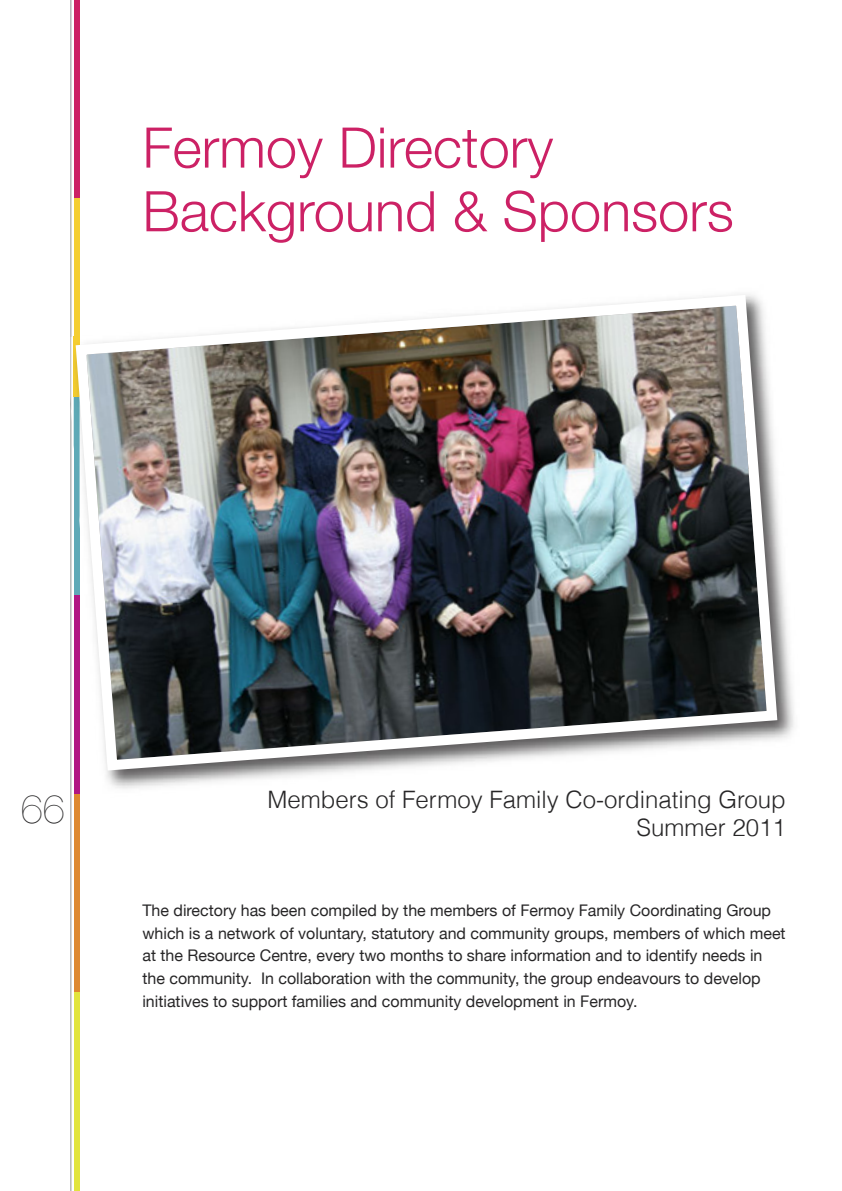
<style>
.page{position:relative;width:842px;height:1191px;background:#fff}
.page>*{position:absolute;margin:0;border:0;box-sizing:border-box;transform-origin:0 0}
.t1{font:300 56px/63.6px "Helvetica Neue";color:#cc2165}
.t2{font:200 40px "Helvetica Neue";color:#272627}
.t3{font:300 24px/28px "Helvetica";color:#272627;text-align:right}
.t4{font:16px/22.6px "Helvetica Neue";color:#272627}
</style>
<div class="page">
<div style="left:74px;top:0;width:5px;height:198px;background:#cc2165"></div>
<div style="left:74px;top:198px;width:5px;height:199px;background:#f4ce32"></div>
<div style="left:74px;top:595px;width:5px;height:199px;background:#b11783"></div>
<div style="left:74px;top:794px;width:5px;height:198px;background:#de8830"></div>
<div style="left:74px;top:992px;width:5px;height:199px;background:#e2e43d"></div>
<hr style="left:71px;top:0;width:1px;height:1191px;background:#939393">
<img style="left:79px;top:284px;width:715px;height:514px">
<img style="left:70px;top:289px;width:713px;height:487px">
<h1 class="t1" style="left:142px;top:115px;width:593px">Fermoy Directory<br>Background &amp; Sponsors</h1>
<h2 class="t2" style="left:21px;top:785px;width:46px">66</h2>
<h3 class="t3" style="left:268px;top:787px;width:520px">Members of Fermoy Family Co-ordinating Group<br>Summer 2011</h3>
<p class="t4" style="left:142px;top:899px;width:645px">The directory has been compiled by the members of Fermoy Family Coordinating Group which is a network of voluntary, statutory and community groups, members of which meet at the Resource Centre, every two months to share information and to identify needs in the community. In collaboration with the community, the group endeavours to develop initiatives to support families and community development in Fermoy.</p>
</div>
